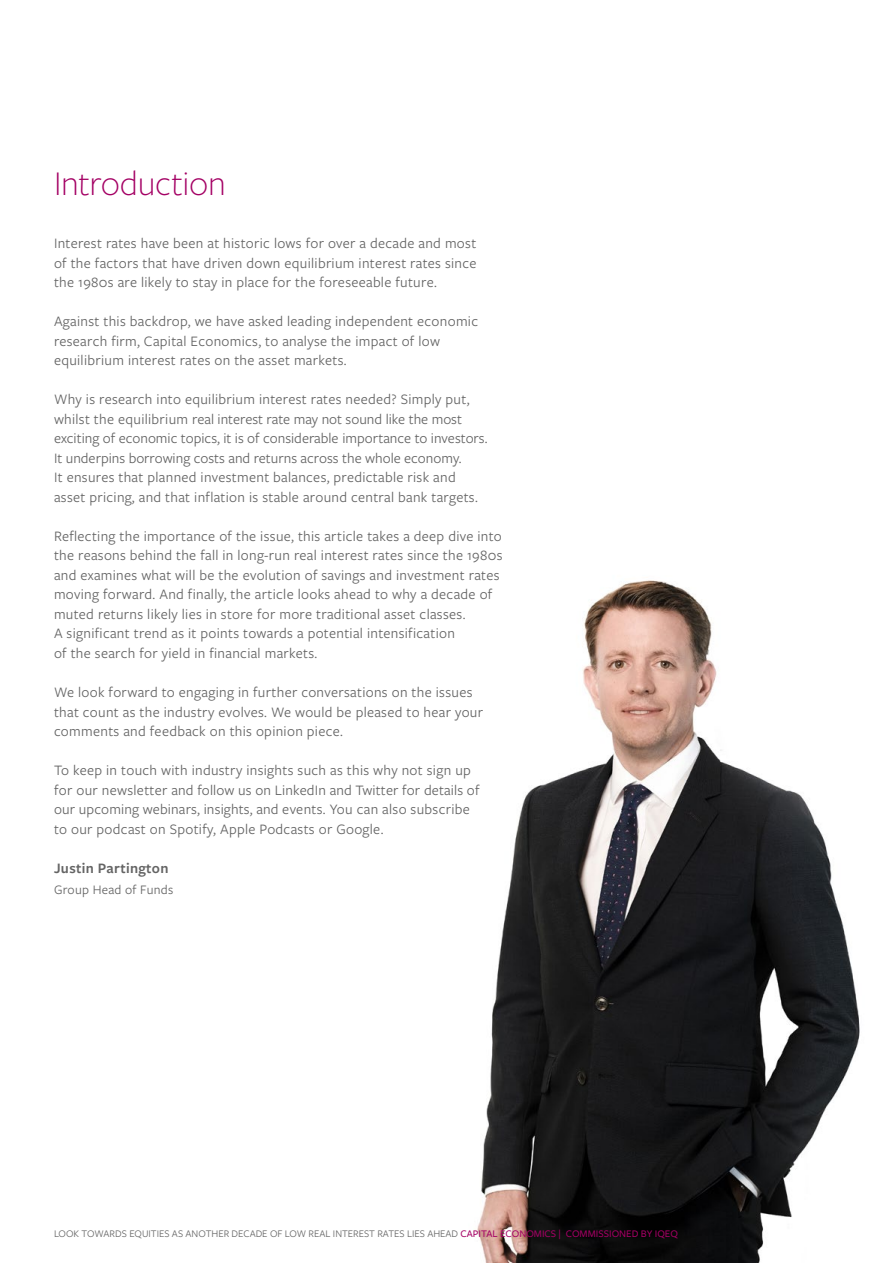
<style>
.page{position:relative;width:893px;height:1263px;background:#fff}
.page>*{position:absolute;margin:0;border:0;box-sizing:border-box;transform-origin:0 0}
.t1{font:300 36px "Freight Sans Pro";letter-spacing:-.01em;color:#a40064}
.t2{font:15px/19.5px "Freight Sans Pro";letter-spacing:.02em;color:#646464}
.t3{font:600 15px "Freight Sans Pro";letter-spacing:.02em;color:#646464}
.t4{font:13.5px "Freight Sans Pro";letter-spacing:.02em;color:#646464}
.t5{font:10.5px "Freight Sans Pro";color:#646464}
.s1{font-weight:500;color:#a40064}
</style>
<div class="page">
<img style="left:477px;top:580px;width:383px;height:683px">
<h1 class="t1" style="left:54px;top:159px;width:173px">Introduction</h1>
<p class="t2" style="left:54px;top:233px;width:424px;text-align:justify">Interest rates have been at historic lows for over a decade and most of the factors that have driven down equilibrium interest rates since the 1980s are likely to stay in place for the foreseeable future.</p>
<p class="t2" style="left:54px;top:311px;width:426px">Against this backdrop, we have asked leading independent economic research firm, Capital Economics, to analyse the impact of low equilibrium interest rates on the asset markets.</p>
<p class="t2" style="left:54px;top:389px;width:435px">Why is research into equilibrium interest rates needed? Simply put, whilst the equilibrium real interest rate may not sound like the most exciting of economic topics, it is of considerable importance to investors.<br>It underpins borrowing costs and returns across the whole economy.<br>It ensures that planned investment balances, predictable risk and asset pricing, and that inflation is stable around central bank targets.</p>
<p class="t2" style="left:54px;top:526px;width:450px">Reflecting the importance of the issue, this article takes a deep dive into the reasons behind the fall in long-run real interest rates since the 1980s and examines what will be the evolution of savings and investment rates moving forward. And finally, the article looks ahead to why a decade of muted returns likely lies in store for more traditional asset classes.<br>A significant trend as it points towards a potential intensification<br>of the search for yield in financial markets.</p>
<p class="t2" style="left:54px;top:682px;width:431px">We look forward to engaging in further conversations on the issues that count as the industry evolves. We would be pleased to hear your comments and feedback on this opinion piece.</p>
<p class="t2" style="left:54px;top:760px;width:427px">To keep in touch with industry insights such as this why not sign up for our newsletter and follow us on LinkedIn and Twitter for details of our upcoming webinars, insights, and events. You can also subscribe to our podcast on Spotify, Apple Podcasts or Google.</p>
<p class="t3" style="left:54px;top:857px;width:116px">Justin Partington</p>
<p class="t4" style="left:54px;top:880px;width:121px">Group Head of Funds</p>
<p class="t5" style="left:54px;top:1227px;width:625px">LOOK TOWARDS EQUITIES AS ANOTHER DECADE OF LOW REAL INTEREST RATES LIES AHEAD <span class="s1">CAPITAL ECONOMICS | COMMISSIONED BY IQEQ</span></p>
</div>
